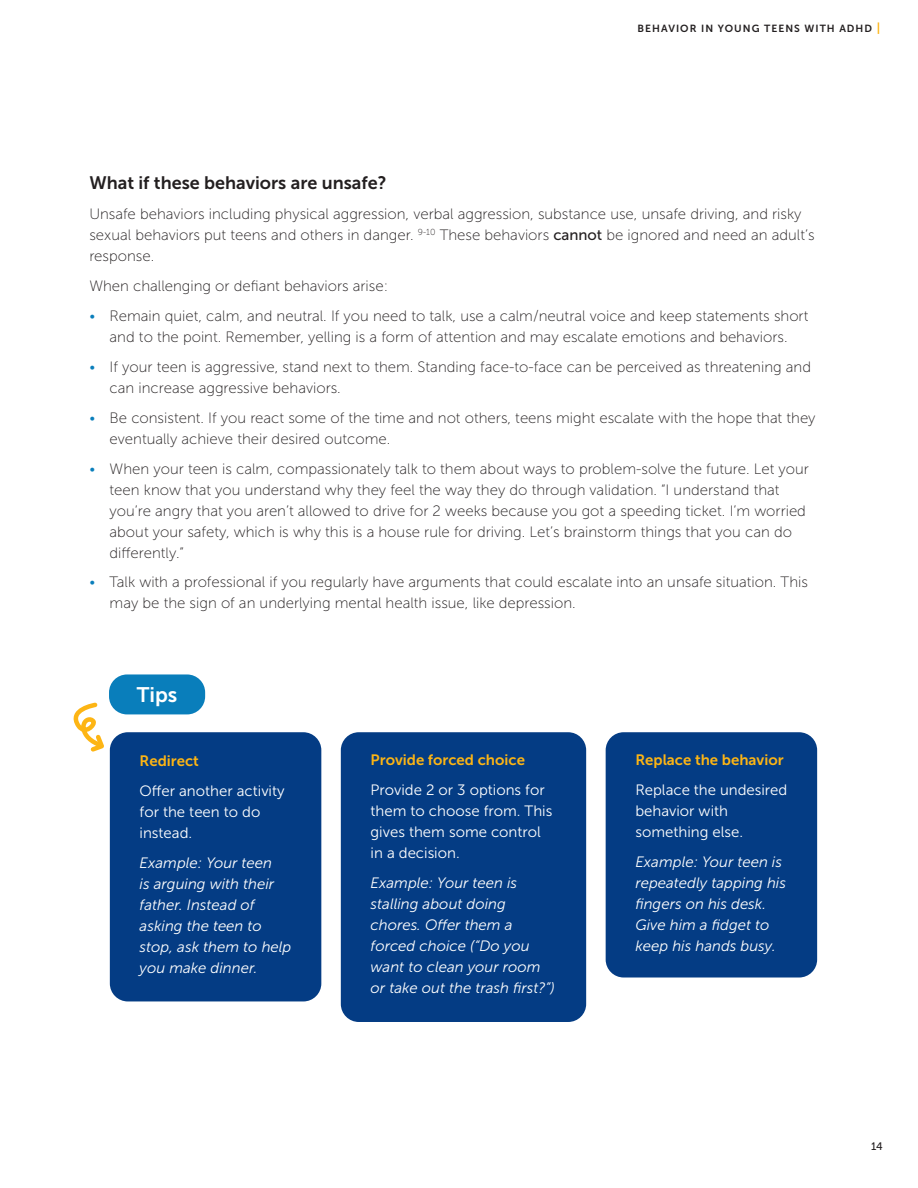
<style>
.page{position:relative;width:918px;height:1188px;background:#fff}
.page>*{position:absolute;margin:0;border:0;box-sizing:border-box;transform-origin:0 0}
.t1{font:21px "Museo Sans 700";color:#fff}
.t2{font:18px "Museo Sans 700";color:#231f20}
.t3{font:15px/21px "Museo Sans 100";color:#231f20}
.t4{font:italic 15px/21px "Museo Sans 300";color:#fff}
.t5{font:15px/21px "Museo Sans 300";color:#fff}
.t6{font:15px "Museo Sans 700";color:#fdb514}
.t7{font:10.8px "Museo Sans 500";color:#231f20}
.t8{font:10.35px "Museo Sans 700";letter-spacing:.1em;color:#231f20}
.s1{font-size:12px;color:#fdb514}
.s2{font-family:"Museo Sans 500"}
.s3{color:#097ebb}
</style>
<div class="page">
<div style="left:110px;top:732px;width:211px;height:269px;background:#043c84;border-radius:18px"></div>
<div style="left:341px;top:732px;width:245px;height:290px;background:#043c84;border-radius:18px"></div>
<div style="left:606px;top:732px;width:211px;height:246px;background:#043c84;border-radius:18px"></div>
<div style="left:109px;top:674px;width:96px;height:40px;background:#097ebb;border-radius:18px"></div>
<svg style="left:73px;top:702px;width:31px;height:50px"></svg>
<p class="t8" style="left:638px;top:22px;width:244px">BEHAVIOR IN YOUNG TEENS WITH ADHD <span class="s1">|</span></p>
<p class="t2" style="left:89px;top:173px;width:299px">What if these behaviors are unsafe?</p>
<p class="t3" style="left:89px;top:204px;width:727px">Unsafe behaviors including physical aggression, verbal aggression, substance use, unsafe driving, and risky sexual behaviors put teens and others in danger. <sup>9-10</sup> These behaviors <span class="s2">cannot</span> be ignored and need an adult’s response.</p>
<p class="t3" style="left:89px;top:276px;width:300px">When challenging or defiant behaviors arise:</p>
<p class="t3" style="left:89px;top:305px;width:721px;text-align:center"><span class="s3">•</span> Remain quiet, calm, and neutral. If you need to talk, use a calm/neutral voice and keep statements short and to the point. Remember, yelling is a form of attention and may escalate emotions and behaviors.</p>
<p class="t3" style="left:110px;top:356px;width:703px;text-indent:-20px"><span class="s3">•</span> If your teen is aggressive, stand next to them. Standing face-to-face can be perceived as threatening and can increase aggressive behaviors.</p>
<p class="t3" style="left:110px;top:407px;width:708px;text-indent:-20px"><span class="s3">•</span> Be consistent. If you react some of the time and not others, teens might escalate with the hope that they eventually achieve their desired outcome.</p>
<p class="t3" style="left:110px;top:458px;width:701px;text-indent:-20px"><span class="s3">•</span> When your teen is calm, compassionately talk to them about ways to problem-solve the future. Let your teen know that you understand why they feel the way they do through validation. “I understand that you’re angry that you aren’t allowed to drive for 2 weeks because you got a speeding ticket. I’m worried about your safety, which is why this is a house rule for driving. Let’s brainstorm things that you can do differently.”</p>
<p class="t3" style="left:110px;top:572px;width:700px;text-indent:-20px"><span class="s3">•</span> Talk with a professional if you regularly have arguments that could escalate into an unsafe situation. This may be the sign of an underlying mental health issue, like depression.</p>
<p class="t1" style="left:137px;top:683px;width:42px">Tips</p>
<p class="t6" style="left:140px;top:752px;width:61px">Redirect</p>
<p class="t5" style="left:140px;top:780px;width:146px">Offer another activity for the teen to do instead.</p>
<p class="t4" style="left:140px;top:852px;width:153px">Example: Your teen<br>is arguing with their father. Instead of asking the teen to stop, ask them to help you make dinner.</p>
<p class="t6" style="left:371px;top:752px;width:156px">Provide forced choice</p>
<p class="t5" style="left:371px;top:780px;width:183px">Provide 2 or 3 options for them to choose from. This gives them some control in a decision.</p>
<p class="t4" style="left:371px;top:873px;width:186px">Example: Your teen is stalling about doing chores. Offer them a forced choice (“Do you want to clean your room or take out the trash first?”)</p>
<p class="t6" style="left:635px;top:752px;width:150px">Replace the behavior</p>
<p class="t5" style="left:635px;top:780px;width:153px">Replace the undesired behavior with something else.</p>
<p class="t4" style="left:635px;top:852px;width:152px">Example: Your teen is repeatedly tapping his fingers on his desk.<br>Give him a fidget to keep his hands busy.</p>
<p class="t7" style="left:871px;top:1141px;width:13px">14</p>
</div>
